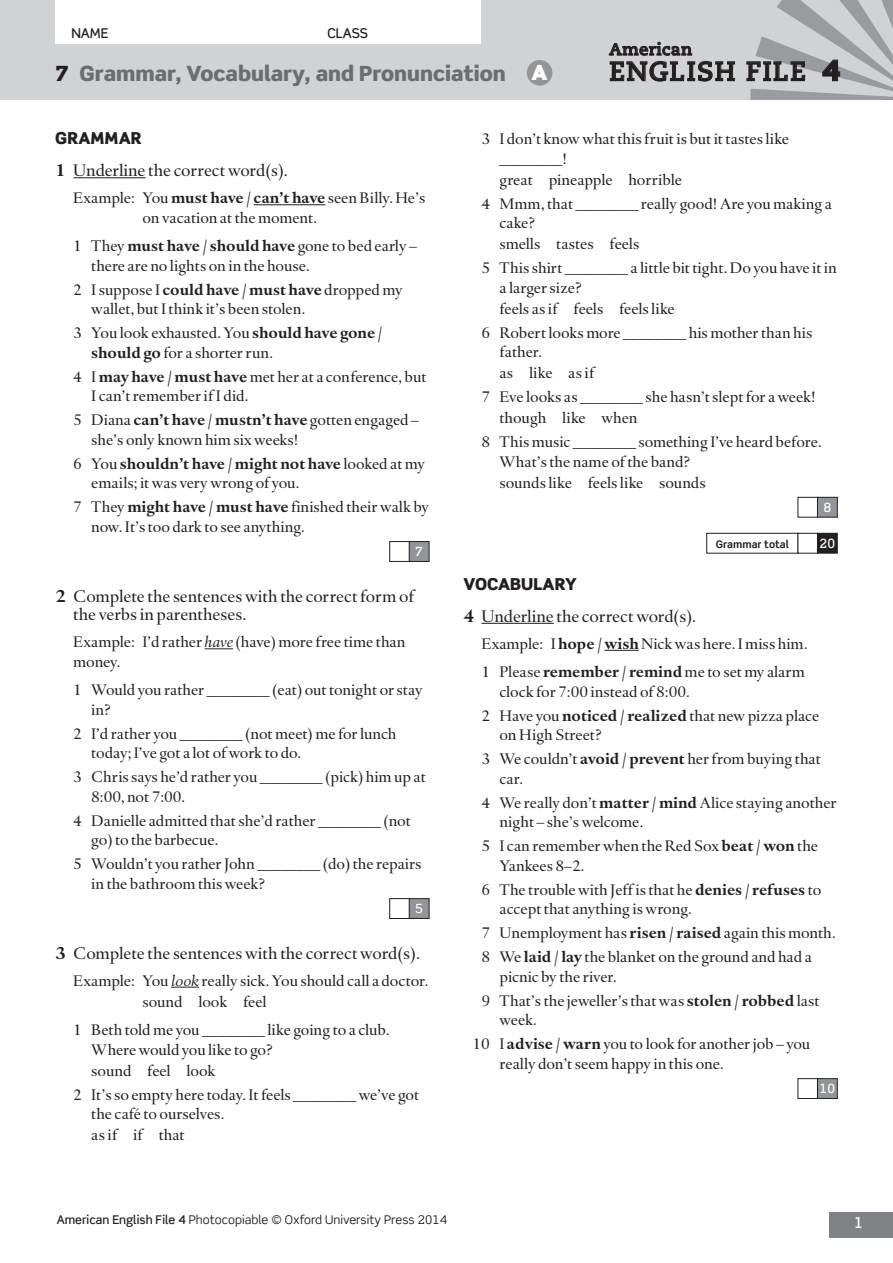
<style>
.page{position:relative;width:893px;height:1263px;background:#fff}
.page>*{position:absolute;margin:0;border:0;box-sizing:border-box;transform-origin:0 0}
.t1{font:700 27px "Caecilia LT Std";letter-spacing:.04em;color:#231f20}
.t2{font:900 21px "Scene Std";color:#6c6d70}
.t3{font:17.25px/18.8px "Haarlemmer MT Std";letter-spacing:-.005em;color:#231f20}
.t4{font:900 16.5px "Scene Std";letter-spacing:.005em;color:#231f20}
.t5{font:700 16.5px "Caecilia LT Std";letter-spacing:.03em;color:#231f20}
.t6{font:15.75px/19.5px "Haarlemmer MT Std";letter-spacing:-.005em;color:#231f20}
.t7{font:500 15px "Scene Std";color:#fff}
.t8{font:500 13.5px "Scene Std";color:#231f20}
.t9{font:500 12.75px "Scene Std";color:#fff}
.t10{font:12px "Scene Std";color:#231f20}
.t11{font:700 10.5px "Scene Std";color:#231f20}
.s1{color:#231f20}
.s2{color:#fff}
.s3{font-family:"Scene Std";font-weight:900;font-size:28.5px}
.s4{font-weight:700}
.s5{font-style:italic}
.s6{font-weight:500}
</style>
<div class="page">
<div style="left:0;top:0;width:893px;height:100px;background:#d1d2d4"></div>
<div style="left:829px;top:1212px;width:64px;height:25px;background:#808285"></div>
<div style="left:55px;top:0;width:425px;height:44px;background:#fff"></div>
<div style="left:527px;top:60px;width:25px;height:26px;background:#939598;border-radius:50%"></div>
<svg style="left:609px;top:42px;width:126px;height:39px"></svg>
<svg style="left:746px;top:0;width:147px;height:100px"></svg>
<hr style="left:481px;top:623px;width:73px;height:1px;background:#231f20">
<hr style="left:604px;top:650px;width:35px;height:1px;background:#231f20">
<div style="left:817px;top:497px;width:20px;height:20px;background:#939598"></div>
<div style="left:817px;top:497px;width:21px;height:21px;border:1px solid #231f20"></div>
<div style="left:706px;top:533px;width:92px;height:21px;border:1px solid #231f20"></div>
<div style="left:797px;top:533px;width:21px;height:21px;border:1px solid #231f20"></div>
<div style="left:817px;top:533px;width:20px;height:20px;background:#231f20"></div>
<div style="left:817px;top:533px;width:21px;height:21px;border:1px solid #231f20"></div>
<div style="left:797px;top:1078px;width:21px;height:21px;border:1px solid #231f20"></div>
<div style="left:817px;top:1079px;width:20px;height:19px;background:#939598"></div>
<div style="left:817px;top:1078px;width:21px;height:21px;border:1px solid #231f20"></div>
<hr style="left:73px;top:177px;width:73px;height:1px;background:#231f20">
<hr style="left:254px;top:204px;width:71px;height:1px;background:#231f20">
<svg style="left:205px;top:648px;width:28px;height:1px"></svg>
<svg style="left:171px;top:987px;width:28px;height:1px"></svg>
<div style="left:389px;top:541px;width:21px;height:21px;border:1px solid #231f20"></div>
<div style="left:409px;top:542px;width:20px;height:19px;background:#939598"></div>
<div style="left:409px;top:541px;width:20px;height:21px;border:1px solid #231f20"></div>
<div style="left:389px;top:898px;width:21px;height:21px;border:1px solid #231f20"></div>
<div style="left:409px;top:899px;width:20px;height:19px;background:#939598"></div>
<div style="left:409px;top:898px;width:20px;height:21px;border:1px solid #231f20"></div>
<p class="t8" style="left:71px;top:25px;width:39px">NAME</p>
<p class="t8" style="left:327px;top:25px;width:42px">CLASS</p>
<h2 class="t2" style="left:55px;top:60px;width:494px"><span class="s1">7</span> Grammar, Vocabulary, and Pronunciation <span class="s2">A</span></h2>
<p class="t5" style="left:609px;top:40px;width:84px">American</p>
<h1 class="t1" style="left:609px;top:55px;width:233px">ENGLISH FILE <span class="s3">4</span></h1>
<p class="t4" style="left:55px;top:127px;width:88px">GRAMMAR</p>
<p class="t3" style="left:55px;top:162px;width:234px"><span class="s4">1</span> Underline the correct word(s).</p>
<p class="t6" style="left:142px;top:189px;width:284px;text-indent:-69px">Example: You <span class="s4">must have</span> / <span class="s4">can’t have</span> seen Billy. He’s on vacation at the moment.</p>
<p class="t6" style="left:91px;top:237px;width:327px;text-indent:-18px">1 They <span class="s4">must have</span> / <span class="s4">should have</span> gone to bed early – there are no lights on in the house.</p>
<p class="t6" style="left:91px;top:280px;width:313px;text-indent:-18px">2 I suppose I <span class="s4">could have</span> / <span class="s4">must have</span> dropped my wallet, but I think it’s been stolen.</p>
<p class="t6" style="left:91px;top:324px;width:293px;text-indent:-18px">3 You look exhausted. You <span class="s4">should have gone</span> / <span class="s4">should go</span> for a shorter run.</p>
<p class="t6" style="left:91px;top:367px;width:337px;text-indent:-18px">4 I <span class="s4">may have</span> / <span class="s4">must have</span> met her at a conference, but<br>I can’t remember if I did.</p>
<p class="t6" style="left:91px;top:411px;width:329px;text-indent:-18px">5 Diana <span class="s4">can’t have</span> / <span class="s4">mustn’t have</span> gotten engaged – she’s only known him six weeks!</p>
<p class="t6" style="left:91px;top:454px;width:335px;text-indent:-18px">6 You <span class="s4">shouldn’t have</span> / <span class="s4">might not have</span> looked at my emails; it was very wrong of you.</p>
<p class="t6" style="left:91px;top:498px;width:339px;text-indent:-18px">7 They <span class="s4">might have</span> / <span class="s4">must have</span> finished their walk by now. It’s too dark to see anything.</p>
<p class="t9" style="left:415px;top:544px;width:9px">7</p>
<p class="t3" style="left:73px;top:587px;width:342px;text-indent:-18px"><span class="s4">2</span> Complete the sentences with the correct form of the verbs in parentheses.</p>
<p class="t6" style="left:73px;top:633px;width:334px">Example: I’d rather <span class="s5">have</span> (have) more free time than money.</p>
<p class="t6" style="left:91px;top:681px;width:333px;text-indent:-18px">1 Would you rather ________ (eat) out tonight or stay in?</p>
<p class="t6" style="left:91px;top:724px;width:307px;text-indent:-18px">2 I’d rather you ________ (not meet) me for lunch today; I’ve got a lot of work to do.</p>
<p class="t6" style="left:91px;top:768px;width:336px;text-indent:-18px">3 Chris says he’d rather you ________ (pick) him up at<br>8:00, not 7:00.</p>
<p class="t6" style="left:91px;top:811px;width:321px;text-indent:-18px">4 Danielle admitted that she’d rather ________ (not go) to the barbecue.</p>
<p class="t6" style="left:91px;top:855px;width:332px;text-indent:-18px">5 Wouldn’t you rather John ________ (do) the repairs in the bathroom this week?</p>
<p class="t9" style="left:415px;top:901px;width:9px">5</p>
<p class="t3" style="left:55px;top:944px;width:366px"><span class="s4">3</span> Complete the sentences with the correct word(s).</p>
<p class="t6" style="left:142px;top:970px;width:288px;line-height:21px;text-indent:-69px">Example: You <span class="s5">look</span> really sick. You should call a doctor. sound look feel</p>
<p class="t6" style="left:91px;top:1020px;width:300px;text-indent:-18px">1 Beth told me you ________ like going to a club.<br>Where would you like to go?</p>
<p class="t6" style="left:73px;top:1059px;width:347px;line-height:24px;text-indent:18px">sound feel look<br>2 It’s so empty here today. It feels ________ we’ve got</p>
<p class="t6" style="left:91px;top:1104px;width:135px;line-height:21px">the café to ourselves. as if if that</p>
<p class="t6" style="left:499px;top:129px;width:291px;text-indent:-18px">3 I don’t know what this fruit is but it tastes like ________!</p>
<p class="t6" style="left:481px;top:168px;width:352px;line-height:24px;text-indent:18px">great pineapple horrible<br>4 Mmm, that ________ really good! Are you making a</p>
<p class="t6" style="left:499px;top:213px;width:141px;line-height:21px">cake?<br>smells tastes feels</p>
<p class="t6" style="left:499px;top:258px;width:339px;text-indent:-18px">5 This shirt ________ a little bit tight. Do you have it in a larger size?</p>
<p class="t6" style="left:481px;top:297px;width:332px;line-height:24px;text-indent:18px">feels as if feels feels like<br>6 Robert looks more ________ his mother than his</p>
<p class="t6" style="left:499px;top:342px;width:96px;line-height:21px">father.<br>as like as if</p>
<p class="t6" style="left:499px;top:387px;width:318px;line-height:21px;text-indent:-18px">7 Eve looks as ________ she hasn’t slept for a week! though like when</p>
<p class="t6" style="left:499px;top:432px;width:324px;text-indent:-18px">8 This music ________ something I’ve heard before.<br>What’s the name of the band?</p>
<p class="t6" style="left:499px;top:473px;width:208px">sounds like feels like sounds</p>
<p class="t9" style="left:823px;top:499px;width:9px">8</p>
<p class="t11" style="left:716px;top:537px;width:75px">Grammar total</p>
<p class="t9" style="left:820px;top:535px;width:17px">20</p>
<p class="t4" style="left:463px;top:573px;width:115px">VOCABULARY</p>
<p class="t3" style="left:463px;top:607px;width:234px"><span class="s4">4</span> Underline the correct word(s).</p>
<p class="t6" style="left:481px;top:630px;width:328px;line-height:28.5px">Example: I <span class="s4">hope</span> / <span class="s4">wish</span> Nick was here. I miss him.<br>1 Please <span class="s4">remember</span> / <span class="s4">remind</span> me to set my alarm</p>
<p class="t6" style="left:481px;top:680px;width:339px;line-height:24px;text-indent:18px">clock for 7:00 instead of 8:00.<br>2 Have you <span class="s4">noticed</span> / <span class="s4">realized</span> that new pizza place</p>
<p class="t6" style="left:481px;top:723px;width:341px;line-height:24px;text-indent:18px">on High Street?<br>3 We couldn’t <span class="s4">avoid</span> / <span class="s4">prevent</span> her from buying that</p>
<p class="t6" style="left:481px;top:767px;width:357px;line-height:24px;text-indent:18px">car.<br>4 We really don’t <span class="s4">matter</span> / <span class="s4">mind</span> Alice staying another</p>
<p class="t6" style="left:481px;top:810px;width:338px;line-height:24px;text-indent:18px">night – she’s welcome.<br>5 I can remember when the Red Sox <span class="s4">beat</span> / <span class="s4">won</span> the</p>
<p class="t6" style="left:481px;top:854px;width:341px;line-height:24px;text-indent:18px">Yankees 8–2.<br>6 The trouble with Jeff is that he <span class="s4">denies</span> / <span class="s4">refuses</span> to</p>
<p class="t6" style="left:481px;top:897px;width:356px;line-height:24px;text-indent:18px">accept that anything is wrong.<br>7 Unemployment has <span class="s4">risen</span> / <span class="s4">raised</span> again this month.<br>8 We <span class="s4">laid</span> / <span class="s4">lay</span> the blanket on the ground and had a</p>
<p class="t6" style="left:481px;top:965px;width:340px;line-height:24px;text-indent:18px">picnic by the river.<br>9 That’s the jeweller’s that was <span class="s4">stolen</span> / <span class="s4">robbed</span> last</p>
<p class="t6" style="left:472px;top:1008px;width:339px;line-height:24px;text-indent:27px">week.<br>10 I <span class="s4">advise</span> / <span class="s4">warn</span> you to look for another job – you</p>
<p class="t6" style="left:499px;top:1054px;width:226px">really don’t seem happy in this one.</p>
<p class="t9" style="left:820px;top:1081px;width:17px">10</p>
<p class="t10" style="left:57px;top:1212px;width:392px"><span class="s6">American English File 4</span> Photocopiable © Oxford University Press 2014</p>
<p class="t7" style="left:854px;top:1214px;width:11px">1</p>
</div>
